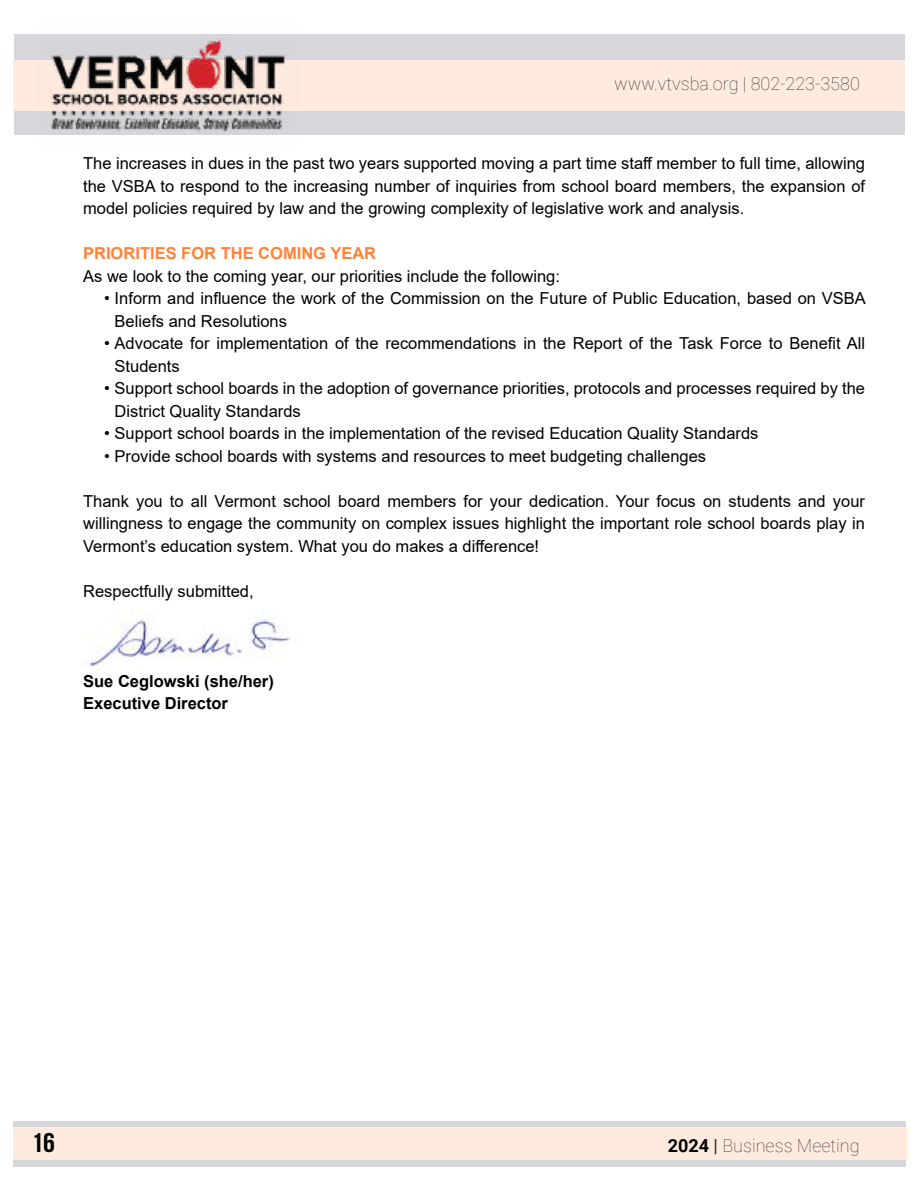
<style>
.page{position:relative;width:918px;height:1188px;background:#fff}
.page>*{position:absolute;margin:0;border:0;box-sizing:border-box;transform-origin:0 0}
.t1{font:27px "Bebas Neue";color:#000;scale:1.1 1}
.t2{font:100 18px "Roboto";color:#373635}
.t3{font:16.5px/22.5px "Arial";color:#000}
.t4{font:700 16.5px/22.5px "Arial";color:#000}
.t5{font:700 16.5px "Arial";color:#ff8239}
.s1{font-weight:700;color:#000}
.s2{font-weight:400;color:#272524}
</style>
<div class="page">
<div style="left:13px;top:1121px;width:892px;height:46px;background:#d6d6db"></div>
<div style="left:15px;top:35px;width:890px;height:100px;background:#d6d6db"></div>
<div style="left:13px;top:1128px;width:893px;height:32px;background:#ffebde"></div>
<div style="left:14px;top:60px;width:891px;height:51px;background:#ffebde"></div>
<img style="left:38px;top:31px;width:259px;height:107px">
<img style="left:82px;top:611px;width:209px;height:54px">
<p class="t2" style="left:614px;top:71px;width:247px">www.vtvsba.org | 802-223-3580</p>
<p class="t3" style="left:83px;top:152px;width:783px;text-align:justify">The increases in dues in the past two years supported moving a part time staff member to full time, allowing the VSBA to respond to the increasing number of inquiries from school board members, the expansion of model policies required by law and the growing complexity of legislative work and analysis.</p>
<p class="t5" style="left:83px;top:242px;width:295px">PRIORITIES FOR THE COMING YEAR</p>
<p class="t3" style="left:83px;top:264px;width:478px">As we look to the coming year, our priorities include the following:</p>
<p class="t3" style="left:115px;top:287px;width:753px;text-indent:-10px">• Inform and influence the work of the Commission on the Future of Public Education, based on VSBA<br>Beliefs and Resolutions</p>
<p class="t3" style="left:115px;top:332px;width:752px;text-indent:-10px">• Advocate for implementation of the recommendations in the Report of the Task Force to Benefit All<br>Students</p>
<p class="t3" style="left:115px;top:377px;width:752px;text-indent:-10px">• Support school boards in the adoption of governance priorities, protocols and processes required by the<br>District Quality Standards</p>
<p class="t3" style="left:104px;top:422px;width:656px">• Support school boards in the implementation of the revised Education Quality Standards</p>
<p class="t3" style="left:104px;top:444px;width:604px">• Provide school boards with systems and resources to meet budgeting challenges</p>
<p class="t3" style="left:83px;top:489px;width:783px;text-align:justify">Thank you to all Vermont school board members for your dedication. Your focus on students and your willingness to engage the community on complex issues highlight the important role school boards play in Vermont’s education system. What you do makes a difference!</p>
<p class="t3" style="left:83px;top:579px;width:172px">Respectfully submitted,</p>
<p class="t4" style="left:83px;top:670px;width:192px">Sue Ceglowski (she/her)<br>Executive Director</p>
<h1 class="t1" style="left:31px;top:1128px;width:23px">16</h1>
<p class="t2" style="left:668px;top:1133px;width:193px"><span class="s1">2024</span> <span class="s2">|</span> Business Meeting</p>
</div>
